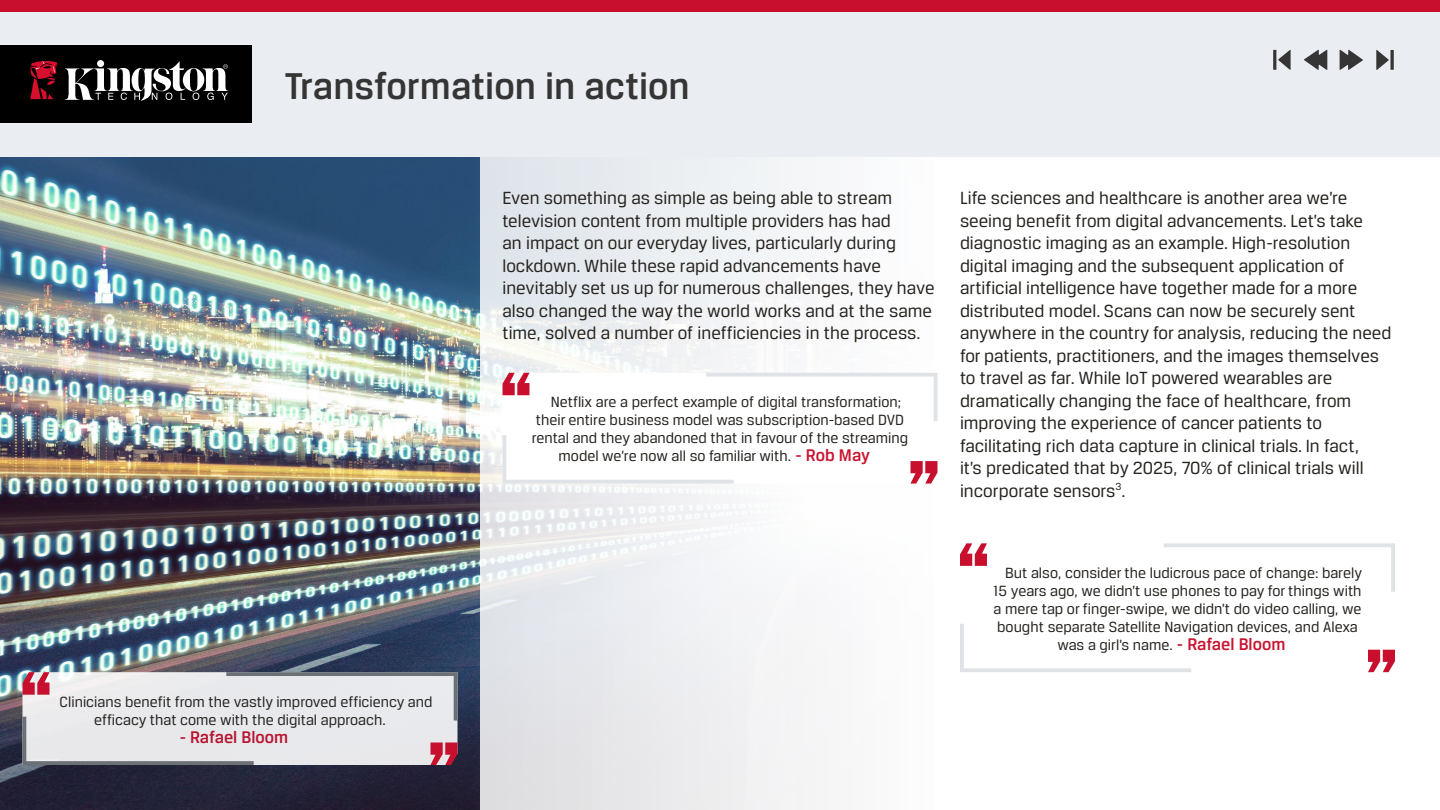
<style>
.page{position:relative;width:1440px;height:810px;background:#fff}
.page>*{position:absolute;margin:0;border:0;box-sizing:border-box;transform-origin:0 0}
.t1{font:500 39.75px "Breuer Text";color:#353535}
.t2{font:18.75px/22.5px "Breuer Text";color:#26231e}
.t3{font:500 18px "Breuer Text";color:#c91430}
.t4{font:15.75px/18px "Breuer Text";color:#26231e}
.s1{font-weight:500;font-size:18px;color:#c91430}
</style>
<div class="page">
<img style="left:0;top:156px;width:480px;height:654px">
<div style="left:480px;top:156px;width:960px;height:654px;background:linear-gradient(to right,#e9ecef,#fff)"></div>
<div style="left:0;top:0;width:1440px;height:156px;background:#eaedf1"></div>
<div style="left:0;top:0;width:1440px;height:11px;background:#c8102e"></div>
<div style="left:0;top:45px;width:251px;height:78px;background:#000"></div>
<div style="left:97px;top:60px;width:7px;height:7px;background:#fff;border-radius:50%"></div>
<svg style="left:65px;top:62px;width:163px;height:39px"></svg>
<svg style="left:30px;top:61px;width:28px;height:39px"></svg>
<svg style="left:1304px;top:50px;width:23px;height:20px"></svg>
<svg style="left:1340px;top:50px;width:23px;height:20px"></svg>
<svg style="left:1273px;top:50px;width:18px;height:20px"></svg>
<svg style="left:1376px;top:50px;width:18px;height:20px"></svg>
<svg style="left:960px;top:543px;width:435px;height:129px"></svg>
<svg style="left:1368px;top:650px;width:27px;height:22px"></svg>
<svg style="left:960px;top:624px;width:231px;height:48px"></svg>
<svg style="left:1164px;top:543px;width:231px;height:49px"></svg>
<svg style="left:960px;top:543px;width:27px;height:23px"></svg>
<svg style="left:502px;top:373px;width:436px;height:111px"></svg>
<svg style="left:910px;top:461px;width:28px;height:23px"></svg>
<svg style="left:502px;top:435px;width:232px;height:49px"></svg>
<svg style="left:706px;top:373px;width:232px;height:48px"></svg>
<svg style="left:502px;top:373px;width:28px;height:22px"></svg>
<svg style="left:22px;top:672px;width:436px;height:93px;background:#e1dee1"></svg>
<h1 class="t1" style="left:285px;top:64px;width:406px">Transformation in action</h1>
<p class="t4" style="left:94px;top:692px;width:340px;text-indent:-35px">Clinicians benefit from the vastly improved efficiency and efficacy that come with the digital approach.</p>
<p class="t3" style="left:180px;top:727px;width:110px">- Rafael Bloom</p>
<p class="t2" style="left:502px;top:186px;width:434px">Even something as simple as being able to stream television content from multiple providers has had<br>an impact on our everyday lives, particularly during lockdown. While these rapid advancements have inevitably set us up for numerous challenges, they have also changed the way the world works and at the same time, solved a number of inefficiencies in the process.</p>
<p class="t4" style="left:551px;top:393px;width:352px">Netflix are a perfect example of digital transformation;</p>
<p class="t4" style="left:536px;top:411px;width:370px">their entire business model was subscription-based DVD</p>
<p class="t4" style="left:532px;top:429px;width:378px">rental and they abandoned that in favour of the streaming</p>
<p class="t4" style="left:559px;top:447px;width:313px">model we’re now all so familiar with. <span class="s1">- Rob May</span></p>
<p class="t2" style="left:960px;top:186px;width:433px">Life sciences and healthcare is another area we’re seeing benefit from digital advancements. Let’s take diagnostic imaging as an example. High-resolution digital imaging and the subsequent application of artificial intelligence have together made for a more distributed model. Scans can now be securely sent anywhere in the country for analysis, reducing the need for patients, practitioners, and the images themselves to travel as far. While IoT powered wearables are dramatically changing the face of healthcare, from improving the experience of cancer patients to facilitating rich data capture in clinical trials. In fact,<br>it’s predicated that by 2025, 70% of clinical trials will incorporate sensors<sup>3</sup>.</p>
<p class="t4" style="left:1005px;top:563px;width:358px">But also, consider the ludicrous pace of change: barely</p>
<p class="t4" style="left:993px;top:581px;width:370px">15 years ago, we didn’t use phones to pay for things with</p>
<p class="t4" style="left:994px;top:599px;width:369px">a mere tap or finger-swipe, we didn’t do video calling, we</p>
<p class="t4" style="left:997px;top:617px;width:362px">bought separate Satellite Navigation devices, and Alexa</p>
<p class="t4" style="left:1058px;top:635px;width:229px">was a girl’s name. <span class="s1">- Rafael Bloom</span></p>
</div>
